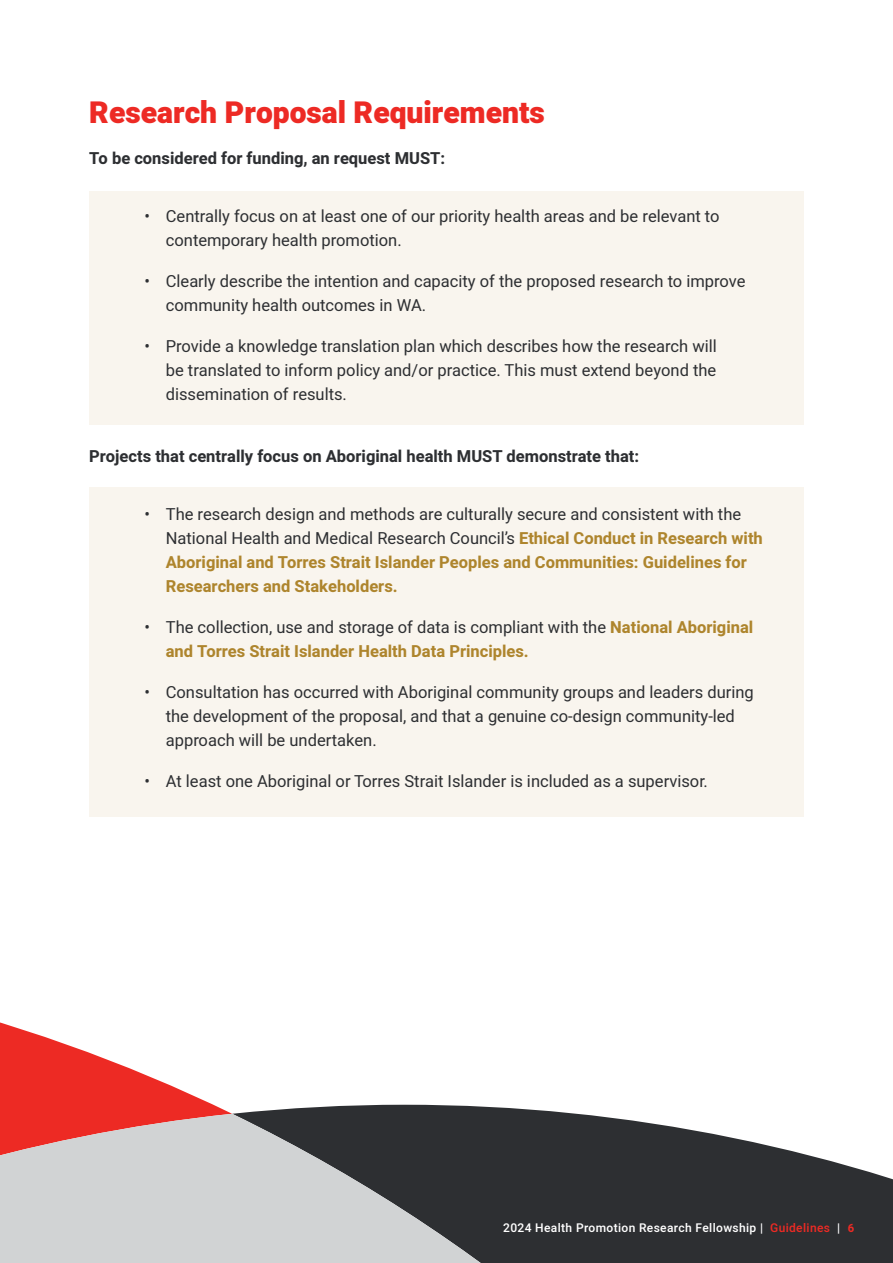
<style>
.page{position:relative;width:893px;height:1263px;background:#fff}
.page>*{position:absolute;margin:0;border:0;box-sizing:border-box;transform-origin:0 0}
.t1{font:900 30px "Heebo";color:#ed2a24}
.t2{font:16.5px/24px "Heebo";color:#2d2f32}
.t3{font:700 16.5px/24px "Heebo";color:#ae852d}
.t4{font:700 16.5px "Heebo";color:#2d2f32}
.t5{font:500 12px "Heebo";letter-spacing:.03em;color:#fff}
.s1{font-weight:400;color:#2d2f32}
.s2{color:#ed2a24}
.s3{font-weight:700;font-size:11.25px;color:#ed2a24}
</style>
<div class="page">
<div style="left:89px;top:191px;width:715px;height:234px;background:#f9f5ee"></div>
<div style="left:89px;top:487px;width:715px;height:330px;background:#f9f5ee"></div>
<svg style="left:0;top:1022px;width:214px;height:83px;fill:#ed2a24"></svg>
<svg style="left:0;top:1105px;width:578px;height:9px"></svg>
<svg style="left:0;top:1114px;width:893px;height:149px;background:#7e7a7c"></svg>
<h1 class="t1" style="left:89px;top:91px;width:457px">Research Proposal Requirements</h1>
<p class="t4" style="left:89px;top:147px;width:357px">To be considered for funding, an request MUST:</p>
<p class="t2" style="left:166px;top:204px;width:555px;text-indent:-21px">• Centrally focus on at least one of our priority health areas and be relevant to contemporary health promotion.</p>
<p class="t2" style="left:166px;top:269px;width:581px;text-indent:-21px">• Clearly describe the intention and capacity of the proposed research to improve community health outcomes in WA.</p>
<p class="t2" style="left:166px;top:334px;width:553px;text-align:justify;text-indent:-21px">• Provide a knowledge translation plan which describes how the research will be translated to inform policy and/or practice. This must extend beyond the dissemination of results.</p>
<p class="t4" style="left:89px;top:445px;width:551px">Projects that centrally focus on Aboriginal health MUST demonstrate that:</p>
<p class="t3" style="left:166px;top:503px;width:598px;text-indent:-21px"><span class="s1">• The research design and methods are culturally secure and consistent with the National Health and Medical Research Council’s</span> Ethical Conduct in Research with Aboriginal and Torres Strait Islander Peoples and Communities: Guidelines for Researchers and Stakeholders.</p>
<p class="t3" style="left:166px;top:616px;width:589px;text-indent:-21px"><span class="s1">• The collection, use and storage of data is compliant with the</span> National Aboriginal and Torres Strait Islander Health Data Principles.</p>
<p class="t2" style="left:166px;top:680px;width:590px;text-indent:-21px">• Consultation has occurred with Aboriginal community groups and leaders during the development of the proposal, and that a genuine co-design community-led approach will be undertaken.</p>
<p class="t2" style="left:145px;top:769px;width:565px">• At least one Aboriginal or Torres Strait Islander is included as a supervisor.</p>
<p class="t5" style="left:503px;top:1219px;width:353px">2024 Health Promotion Research Fellowship | <span class="s2">Guidelines</span> | <span class="s3">6</span></p>
</div>
